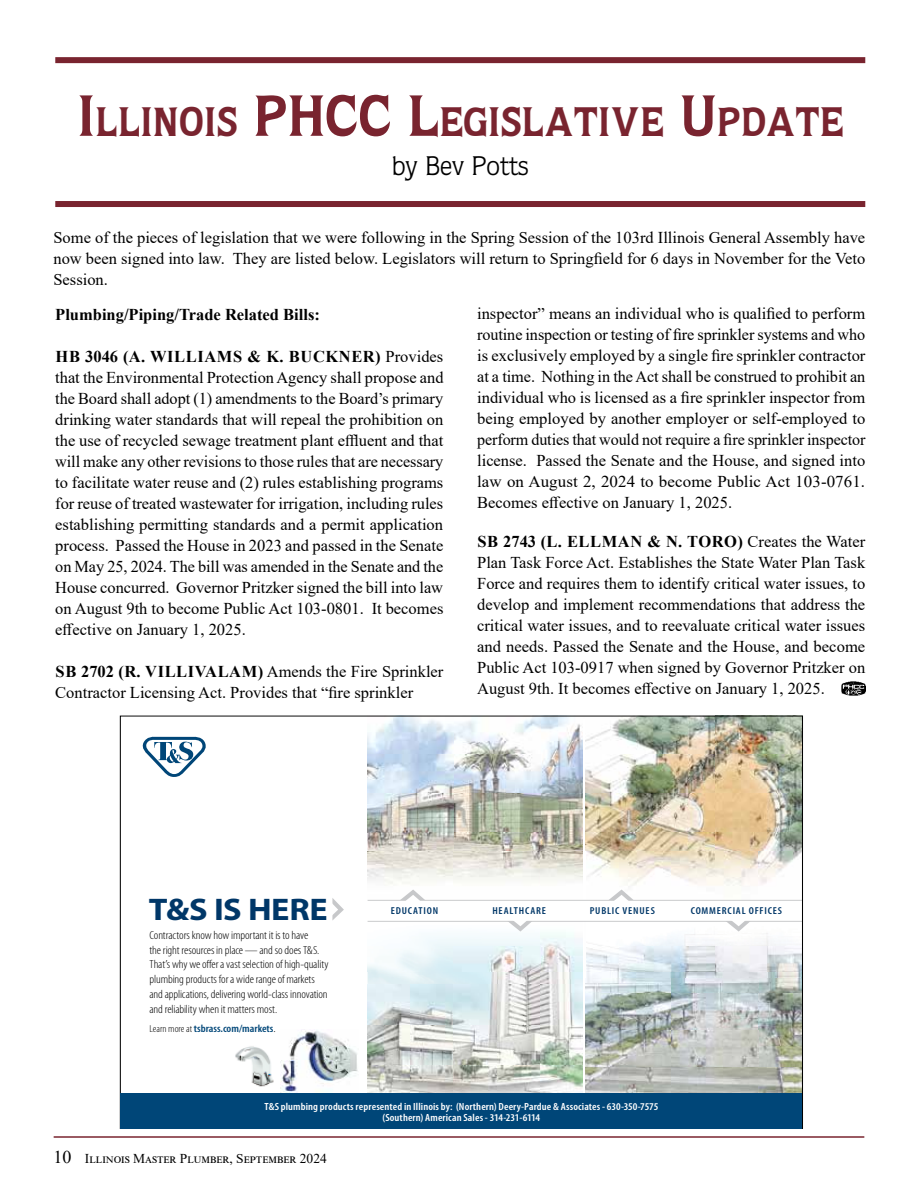
<style>
.page{position:relative;width:918px;height:1188px;background:#fff}
.page>*{position:absolute;margin:0;border:0;box-sizing:border-box;transform-origin:0 0}
.t1{font:700 36.75px "Quorum";color:#79242f}
.t2{font:700 31.35px "Myriad Pro";letter-spacing:-.01em;color:#003768;scale:1.1 1}
.t3{font:27px "Quorum";color:#000}
.t4{font:16.5px/21px "Times New Roman";color:#000;text-align:justify}
.t5{font:700 16.5px "Times New Roman";color:#000}
.t6{font:13.5px "Times New Roman";color:#000}
.t7{font:300 condensed 11.7px/14.5px "Myriad Pro";letter-spacing:-.01em;color:#000;scale:1.1 1}
.t8{font:600 condensed 10.65px "Myriad Pro";color:#004678;scale:1.1 1}
.t9{font:600 condensed 10.35px/11.6px "Myriad Pro";letter-spacing:.01em;color:#fff;text-align:center;scale:1.1 1}
.t10{font:600 condensed 10.05px "Myriad Pro";letter-spacing:.075em;color:#003768;scale:1.1 1}
.s1{font-size:52.5px}
.s2{font-weight:700}
.s3{font-weight:300;font-size:10.05px;color:#000}
.s4{font-weight:300;font-size:12.3px;color:#000}
.s5{font-size:18px}
</style>
<div class="page">
<hr style="left:54px;top:1136px;width:810px;height:2px;background:#79242f">
<div style="left:55px;top:57px;width:810px;height:6px;background:#79242f"></div>
<div style="left:55px;top:201px;width:810px;height:6px;background:#79242f"></div>
<img style="left:842px;top:682px;width:23px;height:13px">
<img style="left:846px;top:689px;width:15px;height:5px">
<div style="left:112px;top:712px;width:695px;height:417px;background:linear-gradient(to right,#fff,#fff)"></div>
<img style="left:120px;top:716px;width:683px;height:413px">
<div style="left:121px;top:1093px;width:681px;height:36px;background:#004678"></div>
<h1 class="t1" style="left:77px;top:98px;width:768px"><span class="s1">I</span>LLINOIS <span class="s1">PHCC L</span>EGISLATIVE <span class="s1">U</span>PDATE</h1>
<h3 class="t3" style="left:392px;top:150px;width:138px">by Bev Potts</h3>
<p class="t4" style="left:53px;top:226px;width:813px">Some of the pieces of legislation that we were following in the Spring Session of the 103rd Illinois General Assembly have now been signed into law. They are listed below. Legislators will return to Springfield for 6 days in November for the Veto Session.</p>
<p class="t5" style="left:55px;top:302px;width:266px">Plumbing/Piping/Trade Related Bills:</p>
<p class="t4" style="left:55px;top:345px;width:390px"><span class="s2">HB 3046 (A. WILLIAMS &amp; K. BUCKNER)</span> Provides that the Environmental Protection Agency shall propose and the Board shall adopt (1) amendments to the Board’s primary drinking water standards that will repeal the prohibition on the use of recycled sewage treatment plant effluent and that will make any other revisions to those rules that are necessary to facilitate water reuse and (2) rules establishing programs for reuse of treated wastewater for irrigation, including rules establishing permitting standards and a permit application process. Passed the House in 2023 and passed in the Senate on May 25, 2024. The bill was amended in the Senate and the House concurred. Governor Pritzker signed the bill into law on August 9th to become Public Act 103-0801. It becomes effective on January 1, 2025.</p>
<p class="t4" style="left:55px;top:660px;width:390px"><span class="s2">SB 2702 (R. VILLIVALAM)</span> Amends the Fire Sprinkler<br>Contractor Licensing Act. Provides that “fire sprinkler</p>
<p class="t4" style="left:477px;top:303px;width:390px">inspector” means an individual who is qualified to perform routine inspection or testing of fire sprinkler systems and who is exclusively employed by a single fire sprinkler contractor at a time. Nothing in the Act shall be construed to prohibit an individual who is licensed as a fire sprinkler inspector from being employed by another employer or self-employed to perform duties that would not require a fire sprinkler inspector license. Passed the Senate and the House, and signed into law on August 2, 2024 to become Public Act 103-0761.<br>Becomes effective on January 1, 2025.</p>
<p class="t4" style="left:477px;top:531px;width:390px"><span class="s2">SB 2743 (L. ELLMAN &amp; N. TORO)</span> Creates the Water Plan Task Force Act. Establishes the State Water Plan Task Force and requires them to identify critical water issues, to develop and implement recommendations that address the critical water issues, and to reevaluate critical water issues and needs. Passed the Senate and the House, and become Public Act 103-0917 when signed by Governor Pritzker on August 9th. It becomes effective on January 1, 2025.</p>
<h2 class="t2" style="left:149px;top:892px;width:164px">T&amp;S IS HERE</h2>
<p class="t10" style="left:391px;top:906px;width:45px">EDUCATION</p>
<p class="t10" style="left:492px;top:906px;width:50px">HEALTHCARE</p>
<p class="t10" style="left:590px;top:906px;width:61px">PUBLIC VENUES</p>
<p class="t10" style="left:691px;top:906px;width:85px">COMMERCIAL OFFICES</p>
<p class="t7" style="left:149px;top:929px;width:164px">Contractors know how important it is to have<br>the right resources in place — and so does T&amp;S.<br>That’s why we offer a vast selection of high-quality plumbing products for a wide range of markets and applications, delivering world-class innovation</p>
<p class="t7" style="left:149px;top:1002px;width:118px">and reliability when it matters most.</p>
<p class="t8" style="left:149px;top:1023px;width:116px"><span class="s3">Learn more at</span> tsbrass.com/markets<span class="s4">.</span></p>
<p class="t9" style="left:265px;top:1101px;width:360px">T&amp;S plumbing products represented in Illinois by: (Northern) Deery-Pardue &amp; Associates - 630-350-7575 (Southern) American Sales - 314-231-6114</p>
<p class="t6" style="left:53px;top:1148px;width:275px"><span class="s5">10</span> Illinois Master Plumber, September 2024</p>
</div>
